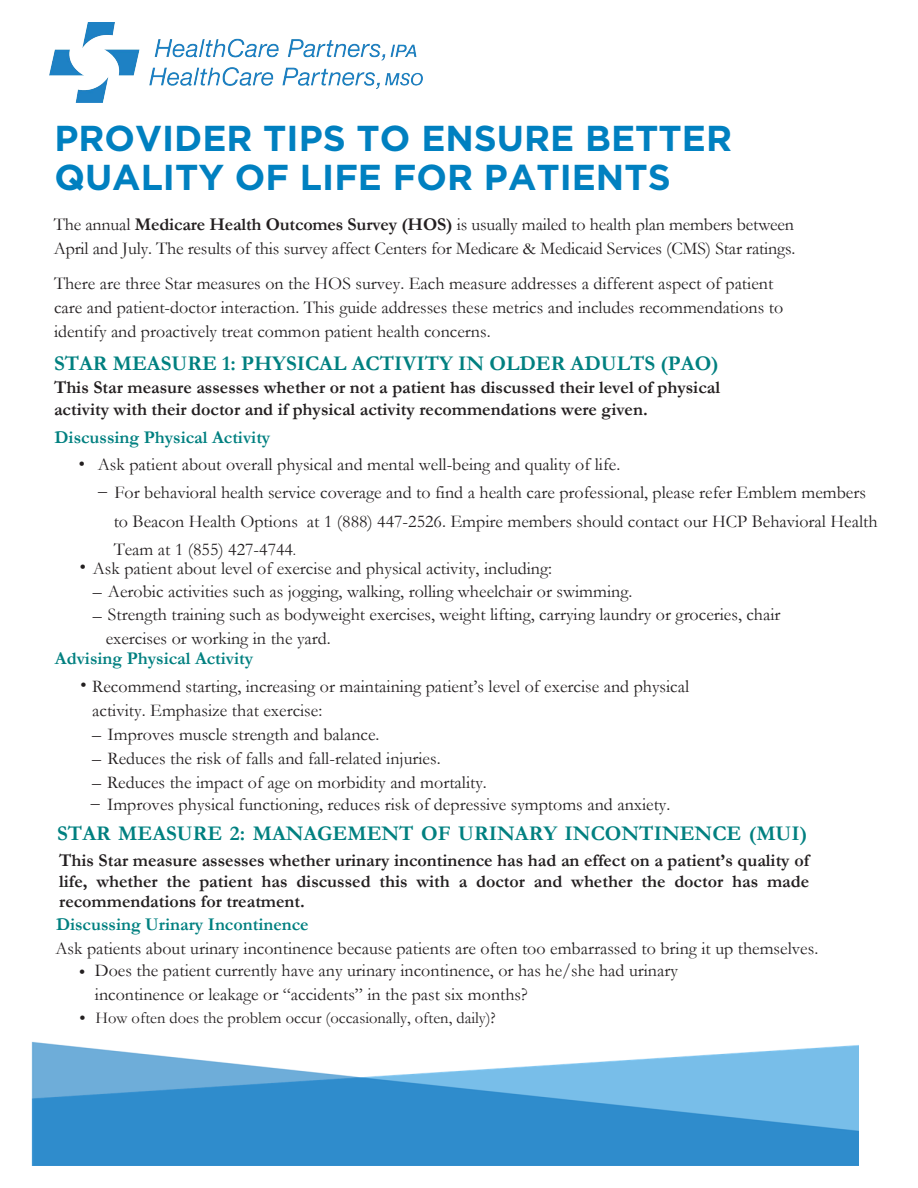
<style>
.page{position:relative;width:918px;height:1188px;background:#fff}
.page>*{position:absolute;margin:0;border:0;box-sizing:border-box;transform-origin:0 0}
.t1{font:700 36px/39px "Gotham";color:#0080c0}
.t2{font:700 21px "Garamond";color:#008080}
.t3{font:18px/24px "Garamond";color:#231f20}
.t4{font:700 18px/20.4px "Garamond";color:#231f20}
.t5{font:700 18px "Garamond";color:#008080}
.t6{font:16.5px "Garamond";color:#231f20}
.s1{font-weight:700}
.s2{font-family:"Adobe Garamond Pro";font-size:15.75px}
.s3{font-size:15px}
.s4{font-family:"Adobe Garamond Pro"}
</style>
<div class="page">
<img style="left:31px;top:1041px;width:828px;height:124px">
<img style="left:49px;top:22px;width:374px;height:80px">
<h1 class="t1" style="left:54px;top:118px;width:679px">PROVIDER TIPS TO ENSURE BETTER<br>QUALITY OF LIFE FOR PATIENTS</h1>
<p class="t3" style="left:54px;top:212px;width:743px">The annual <span class="s1">Medicare Health Outcomes Survey (HOS)</span> is usually mailed to health plan members between<br>April and July. The results of this survey affect Centers for Medicare &amp; Medicaid Services (CMS) Star ratings.</p>
<p class="t3" style="left:54px;top:271px;width:731px">There are three Star measures on the HOS survey. Each measure addresses a different aspect of patient care and patient-doctor interaction. This guide addresses these metrics and includes recommendations to identify and proactively treat common patient health concerns.</p>
<p class="t2" style="left:54px;top:350px;width:666px">STAR MEASURE 1: PHYSICAL ACTIVITY IN OLDER ADULTS (PAO)</p>
<p class="t4" style="left:54px;top:377px;width:668px;line-height:21.6px">This Star measure assesses whether or not a patient has discussed their level of physical activity with their doctor and if physical activity recommendations were given.</p>
<p class="t5" style="left:55px;top:425px;width:217px">Discussing Physical Activity</p>
<p class="t3" style="left:79px;top:452px;width:543px"><span class="s2">•</span> Ask patient about overall physical and mental well-being and quality of life.</p>
<p class="t3" style="left:114px;top:478px;width:765px;line-height:28px;text-indent:-15px">– For behavioral health service coverage and to find a health care professional, please refer Emblem members to Beacon Health Options at 1 (888) 447-2526. Empire members should contact our HCP Behavioral Health<br>Team at 1 (855) 427-4744<span class="s3">.</span></p>
<p class="t3" style="left:80px;top:556px;width:474px"><span class="s2">•</span> Ask patient about level of exercise and physical activity, including:</p>
<p class="t3" style="left:93px;top:579px;width:541px">– Aerobic activities such as jogging, walking, rolling wheelchair or swimming.</p>
<p class="t3" style="left:106px;top:603px;width:676px;line-height:23.5px;text-indent:-13px">– Strength training such as bodyweight exercises, weight lifting, carrying laundry or groceries, chair exercises or working in the yard.</p>
<p class="t5" style="left:55px;top:646px;width:200px">Advising Physical Activity</p>
<p class="t3" style="left:92px;top:674px;width:598px;text-indent:-12px"><sup>•</sup> Recommend starting, increasing or maintaining patient’s level of exercise and physical activity. Emphasize that exercise:</p>
<p class="t3" style="left:92px;top:722px;width:289px">– Improves muscle strength and balance.</p>
<p class="t3" style="left:92px;top:746px;width:350px">– Reduces the risk of falls and fall-related injuries.</p>
<p class="t3" style="left:107px;top:772px;width:565px;line-height:21.6px;text-indent:-15px">– Reduces the impact of age on morbidity and mortality.<br>Improves physical functioning, reduces risk of depressive symptoms and anxiety.</p>
<p class="t2" style="left:57px;top:820px;width:752px">STAR MEASURE 2: MANAGEMENT OF URINARY INCONTINENCE (MUI)</p>
<p class="t4" style="left:59px;top:850px;width:752px;text-align:justify">This Star measure assesses whether urinary incontinence has had an effect on a patient’s quality of life, whether the patient has discussed this with a doctor and whether the doctor has made recommendations for treatment.</p>
<p class="t5" style="left:56px;top:912px;width:254px">Discussing Urinary Incontinence</p>
<p class="t3" style="left:55px;top:936px;width:764px">Ask patients about urinary incontinence because patients are often too embarrassed to bring it up themselves.</p>
<p class="t3" style="left:95px;top:958px;width:585px;text-indent:-16px"><span class="s2">•</span> Does the patient currently have any urinary incontinence, or has he/she had urinary incontinence or leakage or “accidents” in the past six months?</p>
<p class="t6" style="left:80px;top:1007px;width:418px"><span class="s2">•</span> How often does the problem occur (occasionally, often, daily)<span class="s4">?</span></p>
<p class="t3" style="left:91px;top:790px;width:10px">–</p>
</div>
